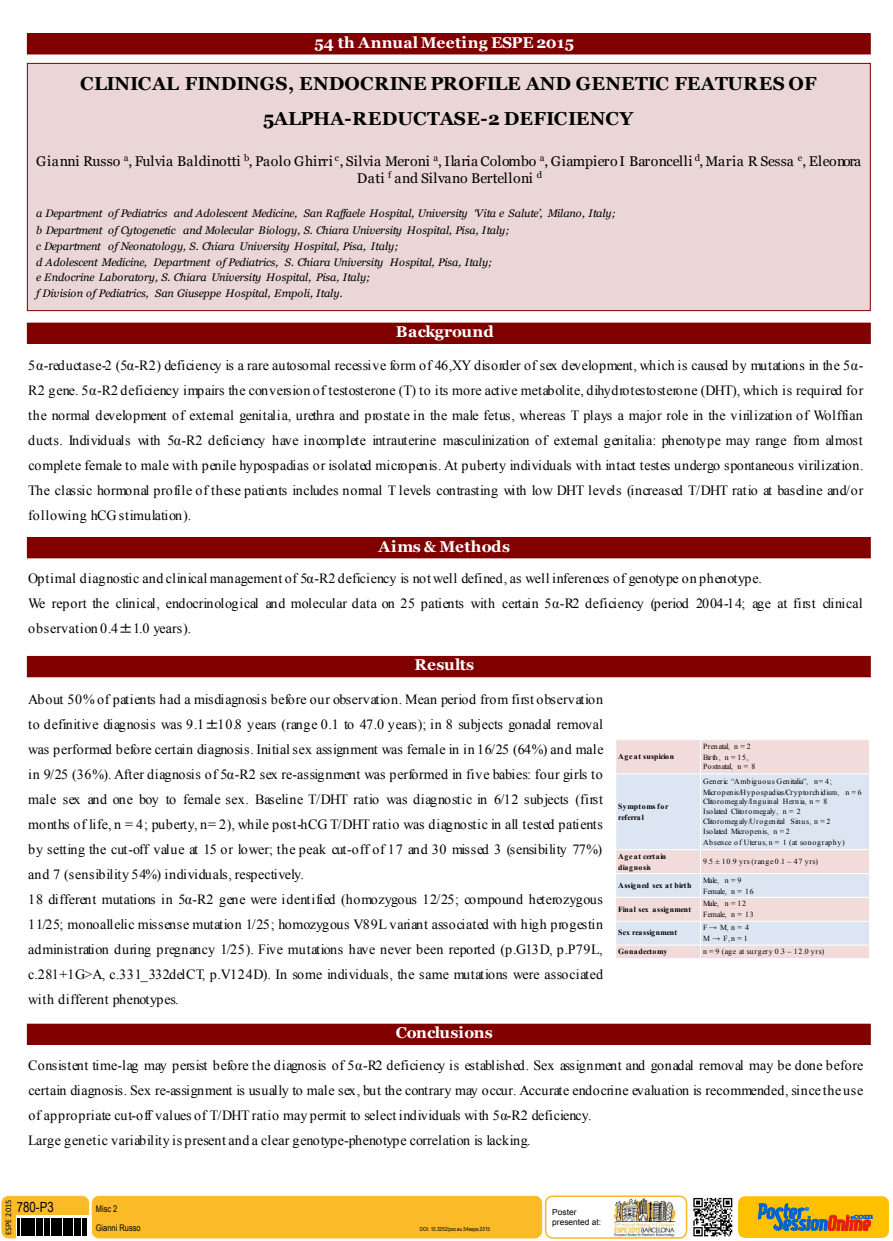
<style>
.page{position:relative;width:893px;height:1241px;background:#fff}
.page>*{position:absolute;margin:0;border:0;box-sizing:border-box;transform-origin:0 0}
.t1{font:700 18.76px/34.4px "Georgia";letter-spacing:-.005em;color:#000;text-align:center}
.t2{font:700 15.64px "Georgia";letter-spacing:.005em;color:#fff}
.t3{font:700 15.64px "Georgia";letter-spacing:-.015em;color:#fff}
.t4{font:14.07px/25px "Times New Roman";color:#000}
.t5{font:14.07px/17.2px "Georgia";letter-spacing:.015em;color:#000;text-align:center}
.t6{font:14px "Arial Narrow";color:#000}
.t7{font:italic 10.96px/15.6px "Georgia";letter-spacing:-.01em;color:#000}
.t8{font:9.1px "Arial Narrow";color:#000}
.t9{font:8.4px/10.1px "Arial";color:#000}
.t10{font:8.4px "Calibri";color:#000}
.t11{font:7.8px/11px "Times New Roman";letter-spacing:-.045em;color:#000}
.t12{font:7.8px/11px "Times New Roman";letter-spacing:.065em;color:#000}
.t13{font:700 7.8px/11px "Times New Roman";letter-spacing:.035em;color:#000}
.t14{font:700 7.8px "Times New Roman";letter-spacing:.01em;color:#000}
.t15{font:7.8px "Times New Roman";letter-spacing:.08em;color:#000}
.t16{font:7.8px "Times New Roman";letter-spacing:.1em;color:#000}
.t17{font:7.8px/11px "Times New Roman";letter-spacing:.02em;color:#000}
.t18{font:7.8px "Times New Roman";letter-spacing:-.015em;color:#000}
.t19{font:5.6px "Arial Narrow";color:#000}
.s1{font-family:"MS P Gothic"}
</style>
<div class="page">
<img style="left:610px;top:1198px;width:68px;height:41px">
<div style="left:545px;top:1195px;width:142px;height:43px;border:2px solid #fbbb28;border-radius:7px"></div>
<div style="left:2px;top:1195px;width:87px;height:42px;background:#fbbb28;border:1px solid #fbbb28;border-radius:7px"></div>
<div style="left:738px;top:1195px;width:151px;height:42px;background:#ffc000;border-radius:7px"></div>
<div style="left:92px;top:1195px;width:450px;height:42px;background:#fbbb28;border:1px solid #fbbb28;border-radius:7px"></div>
<div style="left:16px;top:1214px;width:75px;height:25px;background:linear-gradient(to right,#fff,#fff)"></div>
<svg style="left:758px;top:1203px;width:114px;height:27px"></svg>
<img style="left:691px;top:1195px;width:42px;height:42px">
<svg style="left:17px;top:1217px;width:70px;height:18px"></svg>
<div style="left:27px;top:63px;width:843px;height:247px;background:#ead6d6"></div>
<div style="left:27px;top:63px;width:844px;height:248px;border:1px solid #800000"></div>
<div style="left:27px;top:34px;width:843px;height:20px;background:#800000"></div>
<div style="left:27px;top:33px;width:844px;height:21px;border:1px solid #800000"></div>
<div style="left:27px;top:323px;width:843px;height:20px;background:#800000"></div>
<div style="left:27px;top:322px;width:844px;height:22px;border:1px solid #800000"></div>
<div style="left:27px;top:1023px;width:843px;height:21px;background:#800000"></div>
<div style="left:27px;top:1023px;width:844px;height:21px;border:1px solid #800000"></div>
<div style="left:27px;top:537px;width:843px;height:20px;background:#800000"></div>
<div style="left:27px;top:537px;width:844px;height:21px;border:1px solid #800000"></div>
<div style="left:27px;top:656px;width:843px;height:20px;background:#800000"></div>
<div style="left:27px;top:656px;width:844px;height:21px;border:1px solid #800000"></div>
<div style="left:616px;top:739px;width:84px;height:34px;background:#f2dcdb"></div>
<div style="left:700px;top:739px;width:170px;height:34px;background:#f2dcdb"></div>
<div style="left:616px;top:773px;width:84px;height:76px;background:#dce6f2"></div>
<div style="left:700px;top:773px;width:170px;height:76px;background:#dce6f2"></div>
<div style="left:616px;top:849px;width:84px;height:24px;background:#f2dcdb"></div>
<div style="left:700px;top:849px;width:170px;height:24px;background:#f2dcdb"></div>
<div style="left:616px;top:873px;width:84px;height:24px;background:#dce6f2"></div>
<div style="left:700px;top:873px;width:170px;height:24px;background:#dce6f2"></div>
<div style="left:616px;top:897px;width:84px;height:24px;background:#f2dcdb"></div>
<div style="left:700px;top:897px;width:170px;height:24px;background:#f2dcdb"></div>
<div style="left:616px;top:921px;width:84px;height:23px;background:#dce6f2"></div>
<div style="left:700px;top:921px;width:170px;height:23px;background:#dce6f2"></div>
<div style="left:616px;top:944px;width:84px;height:14px;background:#f2dcdb"></div>
<div style="left:700px;top:944px;width:170px;height:14px;background:#f2dcdb"></div>
<hr style="left:700px;top:739px;width:1px;height:219px;background:#fff">
<hr style="left:615px;top:773px;width:255px;height:1px;background:#fff">
<hr style="left:615px;top:849px;width:255px;height:1px;background:#fff">
<hr style="left:615px;top:873px;width:255px;height:1px;background:#fff">
<hr style="left:615px;top:897px;width:255px;height:1px;background:#fff">
<hr style="left:615px;top:920px;width:255px;height:1px;background:#fff">
<hr style="left:615px;top:944px;width:255px;height:1px;background:#fff">
<hr style="left:869px;top:739px;width:1px;height:219px;background:#fff">
<hr style="left:615px;top:739px;width:255px;height:1px;background:#fff">
<p class="t2" style="left:314px;top:31px;width:261px">54 th Annual Meeting ESPE 2015</p>
<h1 class="t1" style="left:80px;top:66px;width:738px">CLINICAL FINDINGS, ENDOCRINE PROFILE AND GENETIC FEATURES OF<br>5ALPHA-REDUCTASE-2 DEFICIENCY</h1>
<p class="t5" style="left:36px;top:151px;width:826px">Gianni Russo <sup>a</sup>, Fulvia Baldinotti <sup>b</sup>, Paolo Ghirri <sup>c</sup>, Silvia Meroni <sup>a</sup>, Ilaria Colombo <sup>a</sup>, Giampiero I Baroncelli <sup>d</sup>, Maria R Sessa <sup>e</sup>, Eleonora<br>Dati <sup>f</sup> and Silvano Bertelloni <sup>d</sup></p>
<p class="t7" style="left:36px;top:204px;width:581px;line-height:17.2px">a Department of Pediatrics and Adolescent Medicine, San Raffaele Hospital, University ‘Vita e Salute’, Milano, Italy; b Department of Cytogenetic and Molecular Biology, S. Chiara University Hospital, Pisa, Italy;</p>
<p class="t7" style="left:36px;top:238px;width:458px">c Department of Neonatology, S. Chiara University Hospital, Pisa, Italy;<br>d Adolescent Medicine, Department of Pediatrics, S. Chiara University Hospital, Pisa, Italy; e Endocrine Laboratory, S. Chiara University Hospital, Pisa, Italy;<br>f Division of Pediatrics, San Giuseppe Hospital, Empoli, Italy.</p>
<p class="t2" style="left:396px;top:320px;width:99px">Background</p>
<p class="t4" style="left:28px;top:352px;width:837px;text-align:justify">5α-reductase-2 (5α-R2) deficiency is a rare autosomal recessive form of 46,XY disorder of sex development, which is caused by mutations in the 5α-R2 gene. 5α-R2 deficiency impairs the conversion of testosterone (T) to its more active metabolite, dihydrotestosterone (DHT), which is required for the normal development of external genitalia, urethra and prostate in the male fetus, whereas T plays a major role in the virilization of Wolffian ducts. Individuals with 5α-R2 deficiency have incomplete intrauterine masculinization of external genitalia: phenotype may range from almost complete female to male with penile hypospadias or isolated micropenis. At puberty individuals with intact testes undergo spontaneous virilization.<br>The classic hormonal profile of these patients includes normal T levels contrasting with low DHT levels (increased T/DHT ratio at baseline and/or following hCG stimulation).</p>
<p class="t2" style="left:379px;top:534px;width:133px">Aims &amp; Methods</p>
<p class="t4" style="left:28px;top:566px;width:836px">Optimal diagnostic and clinical management of 5α-R2 deficiency is not well defined, as well inferences of genotype on phenotype.<br>We report the clinical, endocrinological and molecular data on 25 patients with certain 5α-R2 deficiency (period 2004-14; age at first clinical observation 0.4<span class="s1">±</span>1.0 years).</p>
<p class="t2" style="left:415px;top:652px;width:61px">Results</p>
<p class="t4" style="left:28px;top:686px;width:577px">About 50% of patients had a misdiagnosis before our observation. Mean period from first observation to definitive diagnosis was 9.1<span class="s1">±</span>10.8 years (range 0.1 to 47.0 years); in 8 subjects gonadal removal was performed before certain diagnosis. Initial sex assignment was female in in 16/25 (64%) and male in 9/25 (36%). After diagnosis of 5α-R2 sex re-assignment was performed in five babies: four girls to male sex and one boy to female sex. Baseline T/DHT ratio was diagnostic in 6/12 subjects (first months of life, n = 4; puberty, n= 2), while post-hCG T/DHT ratio was diagnostic in all tested patients by setting the cut-off value at 15 or lower; the peak cut-off of 17 and 30 missed 3 (sensibility 77%) and 7 (sensibility 54%) individuals, respectively.<br>18 different mutations in 5α-R2 gene were identified (homozygous 12/25; compound heterozygous 11/25; monoallelic missense mutation 1/25; homozygous V89L variant associated with high progestin administration during pregnancy 1/25). Five mutations have never been reported (p.G13D, p.P79L, c.281+1G&gt;A, c.331_332delCT, p.V124D). In some individuals, the same mutations were associated with different phenotypes.</p>
<p class="t3" style="left:396px;top:1020px;width:99px">Conclusions</p>
<p class="t13" style="left:618px;top:750px;width:57px">Age at suspicion</p>
<p class="t11" style="left:703px;top:740px;width:49px">Prenatal, n = 2<br>Birth, n = 15,</p>
<p class="t18" style="left:703px;top:761px;width:54px">Postnatal, n = 8</p>
<p class="t13" style="left:618px;top:800px;width:52px">Symptoms for referral</p>
<p class="t12" style="left:703px;top:775px;width:160px">Generic “Ambiguous Genitalia”, n= 4;<br>Micropenis/Hypospadias/Cryptorchidism, n = 6</p>
<p class="t11" style="left:703px;top:796px;width:126px;line-height:9.4px">Clitoromegaly/Inguinal Hernia, n = 8<br>Isolated Clitoromegaly, n = 2</p>
<p class="t11" style="left:703px;top:817px;width:129px;line-height:9.4px">Clitoromegaly/Urogenital Sinus, n = 2<br>Isolated Micropenis, n = 2</p>
<p class="t15" style="left:703px;top:836px;width:143px">Absence of Uterus, n = 1 (at sonography)</p>
<p class="t13" style="left:618px;top:850px;width:50px">Age at certain diagnosis</p>
<p class="t16" style="left:703px;top:855px;width:117px">9.5 ± 10.9 yrs (range 0.1 – 47 yrs)</p>
<p class="t14" style="left:618px;top:879px;width:75px">Assigned sex at birth</p>
<p class="t11" style="left:703px;top:874px;width:52px">Male, n = 9<br>Female, n = 16</p>
<p class="t14" style="left:618px;top:903px;width:74px">Final sex assignment</p>
<p class="t11" style="left:703px;top:898px;width:52px">Male, n = 12<br>Female, n = 13</p>
<p class="t14" style="left:618px;top:927px;width:60px">Sex reassignment</p>
<p class="t17" style="left:703px;top:922px;width:48px">F → M, n = 4<br>M → F, n = 1</p>
<p class="t13" style="left:618px;top:945px;width:51px">Gonadectomy</p>
<p class="t12" style="left:703px;top:945px;width:123px">n = 9 (age at surgery 0.3 – 12.0 yrs)</p>
<p class="t4" style="left:28px;top:1051px;width:837px">Consistent time-lag may persist before the diagnosis of 5α-R2 deficiency is established. Sex assignment and gonadal removal may be done before certain diagnosis. Sex re-assignment is usually to male sex, but the contrary may occur. Accurate endocrine evaluation is recommended, since theuse of appropriate cut-off values of T/DHT ratio may permit to select individuals with 5α-R2 deficiency.<br>Large genetic variability is present and a clear genotype-phenotype correlation is lacking.</p>
<p class="t10" style="left:3px;top:1234px;width:37px;rotate:-90deg">ESPE 2015</p>
<p class="t9" style="left:552px;top:1206px;width:51px">Poster presented at:</p>
<p class="t6" style="left:17px;top:1196px;width:38px">780-P3</p>
<p class="t8" style="left:96px;top:1201px;width:23px">Misc 2</p>
<p class="t8" style="left:96px;top:1220px;width:46px">Gianni Russo</p>
<p class="t19" style="left:420px;top:1224px;width:72px">DOI: 10.3252/pso.eu.54espe.2015</p>
</div>
